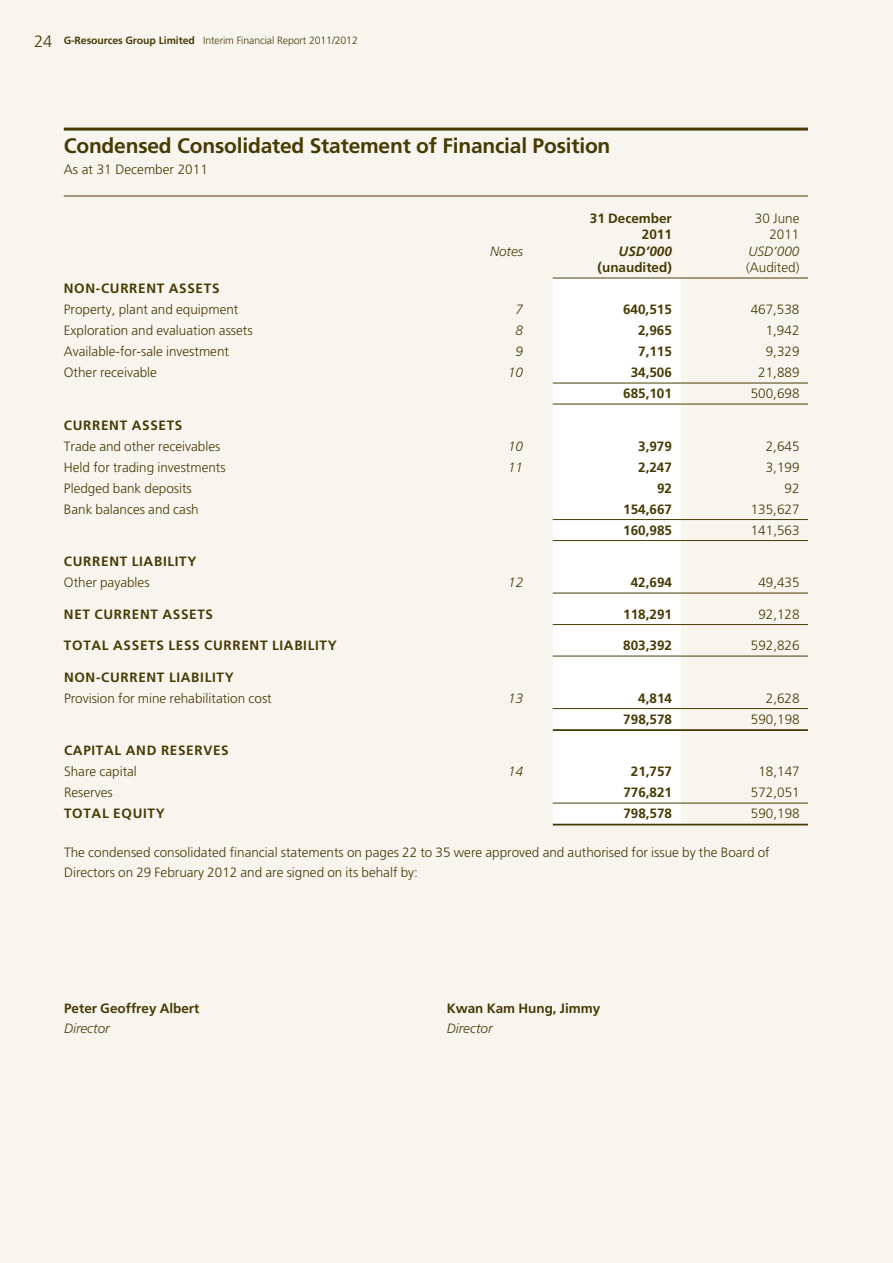
<style>
.page{position:relative;width:893px;height:1263px;background:#f8f5ef}
.page>*{position:absolute;margin:0;border:0;box-sizing:border-box;transform-origin:0 0}
.t1{font:700 21px "Frutiger";letter-spacing:-.01em;color:#473b04}
.t2{font:300 13.5px/19.5px "Frutiger";color:#473b04}
.t3{font:700 13.5px "Frutiger";color:#473b04}
.t4{font:italic 300 13.5px "Frutiger";color:#473b04}
.t5{font:italic 700 13.5px "Frutiger";color:#473b04}
.t6{font:300 10.5px "Frutiger";letter-spacing:-.01em;color:#473b04}
.s1{font-size:16.5px}
.s2{font-weight:700}
</style>
<div class="page">
<hr style="left:64px;top:128px;width:744px;height:3px;background:#473b04">
<hr style="left:64px;top:196px;width:744px;height:1px;background:#473b04">
<div style="left:553px;top:278px;width:127px;height:547px;background:#fff"></div>
<hr style="left:553px;top:278px;width:255px;height:1px;background:#473b04">
<hr style="left:553px;top:383px;width:255px;height:1px;background:#473b04">
<hr style="left:553px;top:404px;width:255px;height:1px;background:#473b04">
<hr style="left:553px;top:519px;width:255px;height:1px;background:#473b04">
<hr style="left:553px;top:540px;width:255px;height:1px;background:#473b04">
<hr style="left:553px;top:593px;width:255px;height:1px;background:#473b04">
<hr style="left:553px;top:624px;width:255px;height:1px;background:#473b04">
<hr style="left:553px;top:656px;width:255px;height:1px;background:#473b04">
<hr style="left:553px;top:708px;width:255px;height:1px;background:#473b04">
<hr style="left:553px;top:729px;width:255px;height:2px;background:#473b04">
<hr style="left:553px;top:803px;width:255px;height:1px;background:#473b04">
<hr style="left:553px;top:824px;width:255px;height:1px;background:#473b04">
<p class="t6" style="left:34px;top:35px;width:325px"><span class="s1">24</span> <span class="s2">G-RESOURCES GROUP LIMITED</span> Interim Financial Report 2011/2012</p>
<h1 class="t1" style="left:64px;top:134px;width:548px">CONDENSED CONSOLIDATED STATEMENT OF FINANCIAL POSITION</h1>
<p class="t2" style="left:64px;top:160px;width:146px">As at 31 December 2011</p>
<p class="t3" style="left:590px;top:210px;width:83px">31 DECEMBER</p>
<p class="t2" style="left:755px;top:209px;width:46px">30 June</p>
<p class="t3" style="left:642px;top:227px;width:32px">2011</p>
<p class="t2" style="left:769px;top:225px;width:32px">2011</p>
<p class="t4" style="left:490px;top:243px;width:35px">Notes</p>
<p class="t5" style="left:619px;top:243px;width:55px">USD’000</p>
<p class="t4" style="left:748px;top:243px;width:53px">USD’000</p>
<p class="t3" style="left:598px;top:260px;width:76px">(UNAUDITED)</p>
<p class="t2" style="left:746px;top:258px;width:55px">(Audited)</p>
<p class="t3" style="left:64px;top:281px;width:48px">NON-CURRENT</p>
<p class="t3" style="left:169px;top:281px;width:20px">ASSETS</p>
<p class="t2" style="left:64px;top:300px;width:176px">Property, plant and equipment</p>
<p class="t4" style="left:516px;top:302px;width:9px">7</p>
<p class="t3" style="left:623px;top:302px;width:50px">640,515</p>
<p class="t2" style="left:751px;top:300px;width:50px">467,538</p>
<p class="t2" style="left:64px;top:321px;width:190px">Exploration and evaluation assets</p>
<p class="t4" style="left:516px;top:323px;width:9px">8</p>
<p class="t3" style="left:638px;top:323px;width:35px">2,965</p>
<p class="t2" style="left:766px;top:321px;width:35px">1,942</p>
<p class="t2" style="left:64px;top:342px;width:167px">Available-for-sale investment</p>
<p class="t4" style="left:516px;top:344px;width:9px">9</p>
<p class="t3" style="left:638px;top:344px;width:35px">7,115</p>
<p class="t2" style="left:766px;top:342px;width:35px">9,329</p>
<p class="t2" style="left:64px;top:363px;width:95px">Other receivable</p>
<p class="t4" style="left:508px;top:365px;width:17px">10</p>
<p class="t3" style="left:631px;top:365px;width:43px">34,506</p>
<p class="t2" style="left:758px;top:363px;width:43px">21,889</p>
<p class="t3" style="left:623px;top:386px;width:50px">685,101</p>
<p class="t2" style="left:751px;top:384px;width:50px">500,698</p>
<p class="t3" style="left:64px;top:417px;width:19px">CURRENT</p>
<p class="t3" style="left:132px;top:417px;width:20px">ASSETS</p>
<p class="t2" style="left:64px;top:437px;width:158px">Trade and other receivables</p>
<p class="t4" style="left:508px;top:438px;width:17px">10</p>
<p class="t3" style="left:638px;top:438px;width:35px">3,979</p>
<p class="t2" style="left:766px;top:437px;width:35px">2,645</p>
<p class="t2" style="left:64px;top:458px;width:163px">Held for trading investments</p>
<p class="t4" style="left:508px;top:459px;width:17px">11</p>
<p class="t3" style="left:638px;top:459px;width:35px">2,247</p>
<p class="t2" style="left:766px;top:458px;width:35px">3,199</p>
<p class="t2" style="left:64px;top:479px;width:129px">Pledged bank deposits</p>
<p class="t3" style="left:657px;top:480px;width:17px">92</p>
<p class="t2" style="left:785px;top:479px;width:17px">92</p>
<p class="t2" style="left:64px;top:500px;width:136px">Bank balances and cash</p>
<p class="t3" style="left:623px;top:501px;width:50px">154,667</p>
<p class="t2" style="left:751px;top:500px;width:50px">135,627</p>
<p class="t3" style="left:623px;top:522px;width:50px">160,985</p>
<p class="t2" style="left:751px;top:521px;width:50px">141,563</p>
<p class="t3" style="left:64px;top:554px;width:19px">CURRENT</p>
<p class="t3" style="left:132px;top:554px;width:16px">LIABILIT</p>
<p class="t3" style="left:187px;top:554px;width:11px">Y</p>
<p class="t2" style="left:64px;top:573px;width:87px">Other payables</p>
<p class="t4" style="left:508px;top:575px;width:17px">12</p>
<p class="t3" style="left:631px;top:575px;width:43px">42,694</p>
<p class="t2" style="left:758px;top:573px;width:43px">49,435</p>
<p class="t3" style="left:64px;top:606px;width:50px">NET CURRENT</p>
<p class="t3" style="left:162px;top:606px;width:20px">ASSETS</p>
<p class="t3" style="left:623px;top:606px;width:50px">118,291</p>
<p class="t2" style="left:758px;top:605px;width:43px">92,128</p>
<p class="t3" style="left:64px;top:638px;width:19px">TOTAL</p>
<p class="t3" style="left:113px;top:638px;width:20px">ASSETS</p>
<p class="t3" style="left:168px;top:638px;width:9px">LESS</p>
<p class="t3" style="left:204px;top:638px;width:19px">CURRENT</p>
<p class="t3" style="left:272px;top:638px;width:16px">LIABILIT</p>
<p class="t3" style="left:328px;top:638px;width:11px">Y</p>
<p class="t3" style="left:623px;top:638px;width:50px">803,392</p>
<p class="t2" style="left:751px;top:636px;width:50px">592,826</p>
<p class="t3" style="left:64px;top:669px;width:48px">NON-CURRENT</p>
<p class="t3" style="left:169px;top:669px;width:16px">LIABILIT</p>
<p class="t3" style="left:225px;top:669px;width:11px">Y</p>
<p class="t2" style="left:64px;top:689px;width:209px">Provision for mine rehabilitation cost</p>
<p class="t4" style="left:508px;top:690px;width:17px">13</p>
<p class="t3" style="left:638px;top:690px;width:35px">4,814</p>
<p class="t2" style="left:766px;top:689px;width:35px">2,628</p>
<p class="t3" style="left:623px;top:711px;width:50px">798,578</p>
<p class="t2" style="left:751px;top:710px;width:50px">590,198</p>
<p class="t3" style="left:64px;top:743px;width:18px">CAPITAL</p>
<p class="t3" style="left:126px;top:743px;width:11px">AND</p>
<p class="t3" style="left:161px;top:743px;width:18px">RESER</p>
<p class="t3" style="left:203px;top:743px;width:18px">VES</p>
<p class="t2" style="left:64px;top:762px;width:74px">Share capital</p>
<p class="t4" style="left:508px;top:764px;width:17px">14</p>
<p class="t3" style="left:631px;top:764px;width:43px">21,757</p>
<p class="t2" style="left:758px;top:762px;width:43px">18,147</p>
<p class="t2" style="left:64px;top:783px;width:50px">Reserves</p>
<p class="t3" style="left:623px;top:785px;width:50px">776,821</p>
<p class="t2" style="left:751px;top:783px;width:50px">572,051</p>
<p class="t3" style="left:64px;top:806px;width:19px">TOTAL</p>
<p class="t3" style="left:113px;top:806px;width:53px">EQUITY</p>
<p class="t3" style="left:623px;top:806px;width:50px">798,578</p>
<p class="t2" style="left:751px;top:804px;width:50px">590,198</p>
<p class="t2" style="left:64px;top:843px;width:707px">The condensed consolidated financial statements on pages 22 to 35 were approved and authorised for issue by the Board of<br>Directors on 29 February 2012 and are signed on its behalf by:</p>
<p class="t3" style="left:64px;top:1001px;width:137px">PETER GEOFFREY ALBERT</p>
<p class="t3" style="left:447px;top:1001px;width:155px">KWAN KAM HUNG, JIMMY</p>
<p class="t4" style="left:64px;top:1020px;width:47px">Director</p>
<p class="t4" style="left:447px;top:1020px;width:47px">Director</p>
</div>
